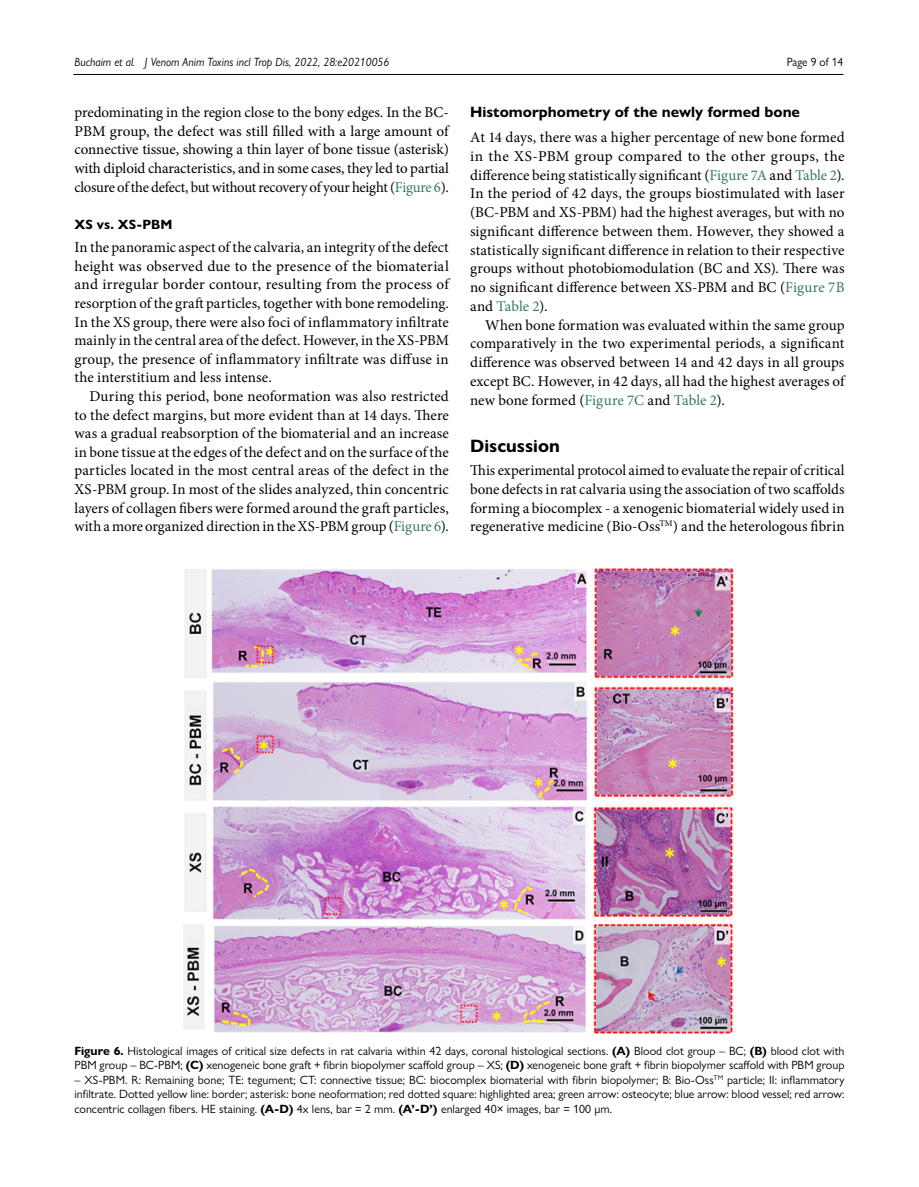
<style>
.page{position:relative;width:919px;height:1187px;background:#fff}
.page>*{position:absolute;margin:0;border:0;box-sizing:border-box;transform-origin:0 0}
.t1{font:700 18px "Gill Sans Nova";color:#000}
.t2{font:15px/18.6px "Minion Pro";letter-spacing:-.005em;color:#000;text-align:justify}
.t3{font:700 15px "Gill Sans Nova";color:#000}
.t4{font:700 13.5px "Gill Sans Nova";color:#000}
.t5{font:12px/14.4px "Gill Sans Nova";color:#000}
.t6{font:italic 12px "Gill Sans Nova";color:#000;scale:.95 1}
.t7{font:12px "Gill Sans Nova";color:#000;scale:.95 1}
.s1{color:#327964}
.s2{font-weight:700}
</style>
<div class="page">
<hr style="left:73px;top:74px;width:770px;height:1px;background:#000">
<img style="left:184px;top:568px;width:549px;height:465px">
<p class="t6" style="left:74px;top:55px;width:333px">Buchaim et al. J Venom Anim Toxins incl Trop Dis, 2022, 28:e20210056</p>
<p class="t7" style="left:786px;top:55px;width:61px">Page 9 of 14</p>
<p class="t2" style="left:74px;top:103px;width:376px">predominating in the region close to the bony edges. In the BC-PBM group, the defect was still filled with a large amount of connective tissue, showing a thin layer of bone tissue (asterisk) with diploid characteristics, and in some cases, they led to partial closure of the defect, but without recovery of your height (<span class="s1">Figure 6</span>).</p>
<p class="t4" style="left:74px;top:216px;width:99px">XS vs. XS-PBM</p>
<p class="t2" style="left:74px;top:238px;width:376px">In the panoramic aspect of the calvaria, an integrity of the defect height was observed due to the presence of the biomaterial and irregular border contour, resulting from the process of resorption of the graft particles, together with bone remodeling.<br>In the XS group, there were also foci of inflammatory infiltrate mainly in the central area of the defect. However, in the XS-PBM group, the presence of inflammatory infiltrate was diffuse in the interstitium and less intense.</p>
<p class="t2" style="left:74px;top:387px;width:376px;text-indent:15px">During this period, bone neoformation was also restricted to the defect margins, but more evident than at 14 days. There was a gradual reabsorption of the biomaterial and an increase in bone tissue at the edges of the defect and on the surface of the particles located in the most central areas of the defect in the XS-PBM group. In most of the slides analyzed, thin concentric layers of collagen fibers were formed around the graft particles, with a more organized direction in the XS-PBM group (<span class="s1">Figure 6</span>).</p>
<p class="t3" style="left:470px;top:103px;width:331px">Histomorphometry of the newly formed bone</p>
<p class="t2" style="left:470px;top:128px;width:376px">At 14 days, there was a higher percentage of new bone formed in the XS-PBM group compared to the other groups, the difference being statistically significant (<span class="s1">Figure 7A</span> and <span class="s1">Table 2</span>).<br>In the period of 42 days, the groups biostimulated with laser (BC-PBM and XS-PBM) had the highest averages, but with no significant difference between them. However, they showed a statistically significant difference in relation to their respective groups without photobiomodulation (BC and XS). There was no significant difference between XS-PBM and BC (<span class="s1">Figure 7B </span>and <span class="s1">Table 2</span>).</p>
<p class="t2" style="left:470px;top:315px;width:376px;text-indent:15px">When bone formation was evaluated within the same group comparatively in the two experimental periods, a significant difference was observed between 14 and 42 days in all groups except BC. However, in 42 days, all had the highest averages of new bone formed (<span class="s1">Figure 7C</span> and <span class="s1">Table 2</span>).</p>
<p class="t1" style="left:470px;top:435px;width:91px">Discussion</p>
<p class="t2" style="left:470px;top:461px;width:376px">This experimental protocol aimed to evaluate the repair of critical bone defects in rat calvaria using the association of two scaffolds forming a biocomplex - a xenogenic biomaterial widely used in regenerative medicine (Bio-Oss<sup>TM</sup>) and the heterologous fibrin</p>
<p class="t5" style="left:74px;top:1043px;width:771px"><span class="s2">Figure 6.</span> Histological images of critical size defects in rat calvaria within 42 days, coronal histological sections. <span class="s2">(A)</span> Blood clot group – BC; <span class="s2">(B)</span> blood clot with<br>PBM group – BC-PBM; <span class="s2">(C)</span> xenogeneic bone graft + fibrin biopolymer scaffold group – XS; <span class="s2">(D)</span> xenogeneic bone graft + fibrin biopolymer scaffold with PBM group</p>
<p class="t5" style="left:74px;top:1072px;width:771px;text-align:justify">– XS-PBM. R: Remaining bone; TE: tegument; CT: connective tissue; BC: biocomplex biomaterial with fibrin biopolymer; B: Bio-Oss<sup>TM</sup> particle; II: inflammatory infiltrate. Dotted yellow line: border; asterisk: bone neoformation; red dotted square: highlighted area; green arrow: osteocyte; blue arrow: blood vessel; red arrow: concentric collagen fibers. HE staining. <span class="s2">(A-D)</span> 4x lens, bar = 2 mm. <span class="s2">(A’-D’)</span> enlarged 40× images, bar = 100 µm.</p>
</div>
